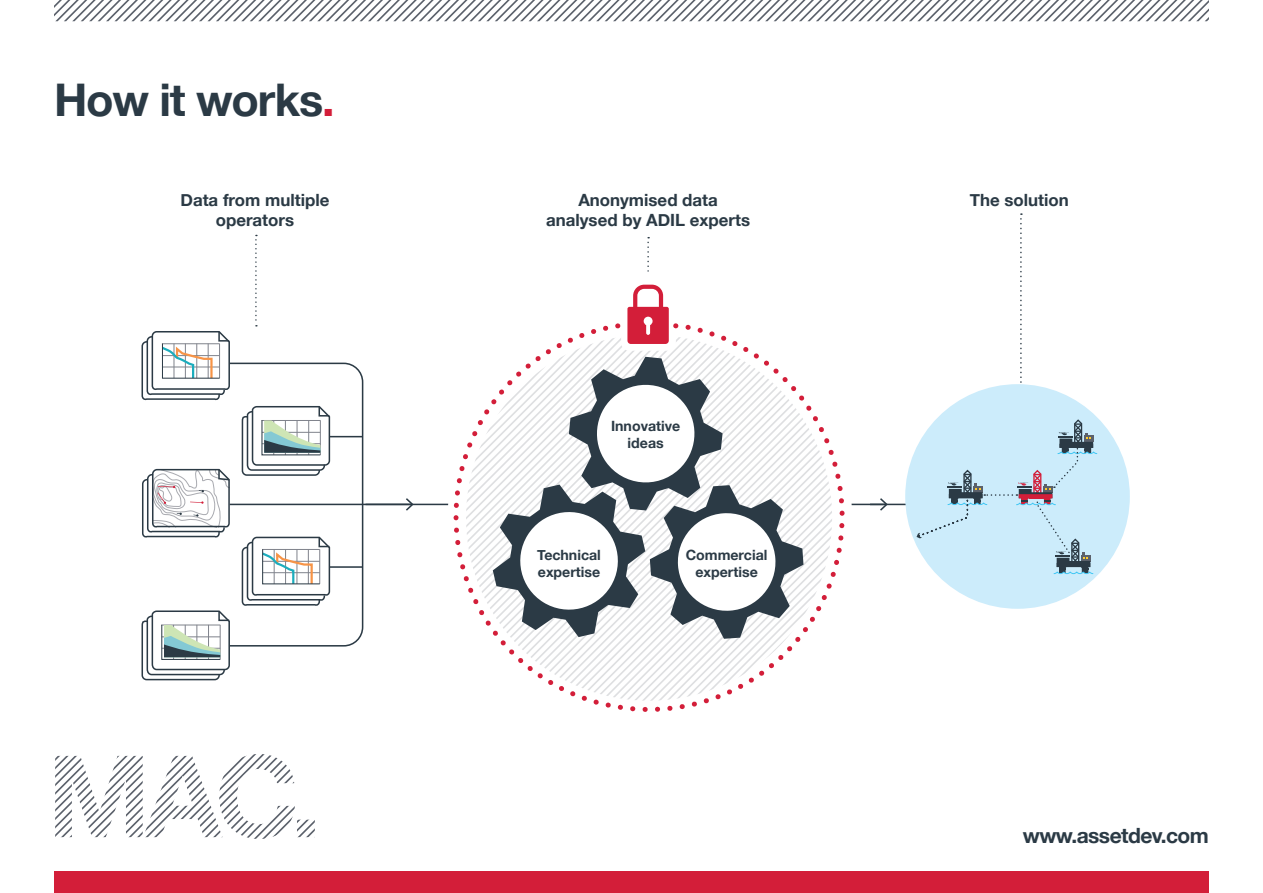
<style>
.page{position:relative;width:1263px;height:893px;background:#fff}
.page>*{position:absolute;margin:0;border:0;box-sizing:border-box;transform-origin:0 0}
.t1{font:700 45px "Helvetica Neue";letter-spacing:-.025em;color:#2b3a45}
.t2{font:700 21px "Helvetica Neue";letter-spacing:-.025em;color:#2b3a45}
.t3{font:700 16.8px/20.2px "Helvetica Neue";color:#2b3a45;text-align:center}
.t4{font:700 14.1px/17px "Helvetica Neue";color:#2b3a45;text-align:center}
.s1{color:#d31e39}
</style>
<div class="page">
<div style="left:54px;top:872px;width:1155px;height:21px;background:#d31e39"></div>
<svg style="left:54px;top:0;width:1155px;height:21px"></svg>
<svg style="left:55px;top:754px;width:260px;height:85px"></svg>
<hr style="left:230px;top:504px;width:226px;height:1px;background:#2b3a45">
<hr style="left:842px;top:504px;width:80px;height:1px;background:#2b3a45">
<svg style="left:406px;top:498px;width:8px;height:13px"></svg>
<svg style="left:870px;top:498px;width:18px;height:13px"></svg>
<svg style="left:1020px;top:213px;width:2px;height:170px"></svg>
<div style="left:905px;top:384px;width:225px;height:225px;background:#ccecfb;border-radius:50%"></div>
<svg style="left:627px;top:237px;width:42px;height:83px"></svg>
<svg style="left:141px;top:235px;width:223px;height:446px"></svg>
<svg style="left:451px;top:320px;width:396px;height:392px"></svg>
<svg style="left:916px;top:418px;width:181px;height:158px"></svg>
<h1 class="t1" style="left:54px;top:65px;width:282px">How it works<span class="s1">.</span></h1>
<p class="t3" style="left:181px;top:190px;width:150px">Data from multiple operators</p>
<p class="t3" style="left:546px;top:190px;width:205px">Anonymised data analysed by ADIL experts</p>
<p class="t3" style="left:970px;top:190px;width:100px">The solution</p>
<p class="t4" style="left:611px;top:418px;width:71px">Innovative ideas</p>
<p class="t4" style="left:537px;top:547px;width:65px;text-align:left">Technical expertise</p>
<p class="t4" style="left:686px;top:546px;width:83px">Commercial expertise</p>
<p class="t2" style="left:1023px;top:819px;width:188px">www.assetdev.com</p>
</div>
